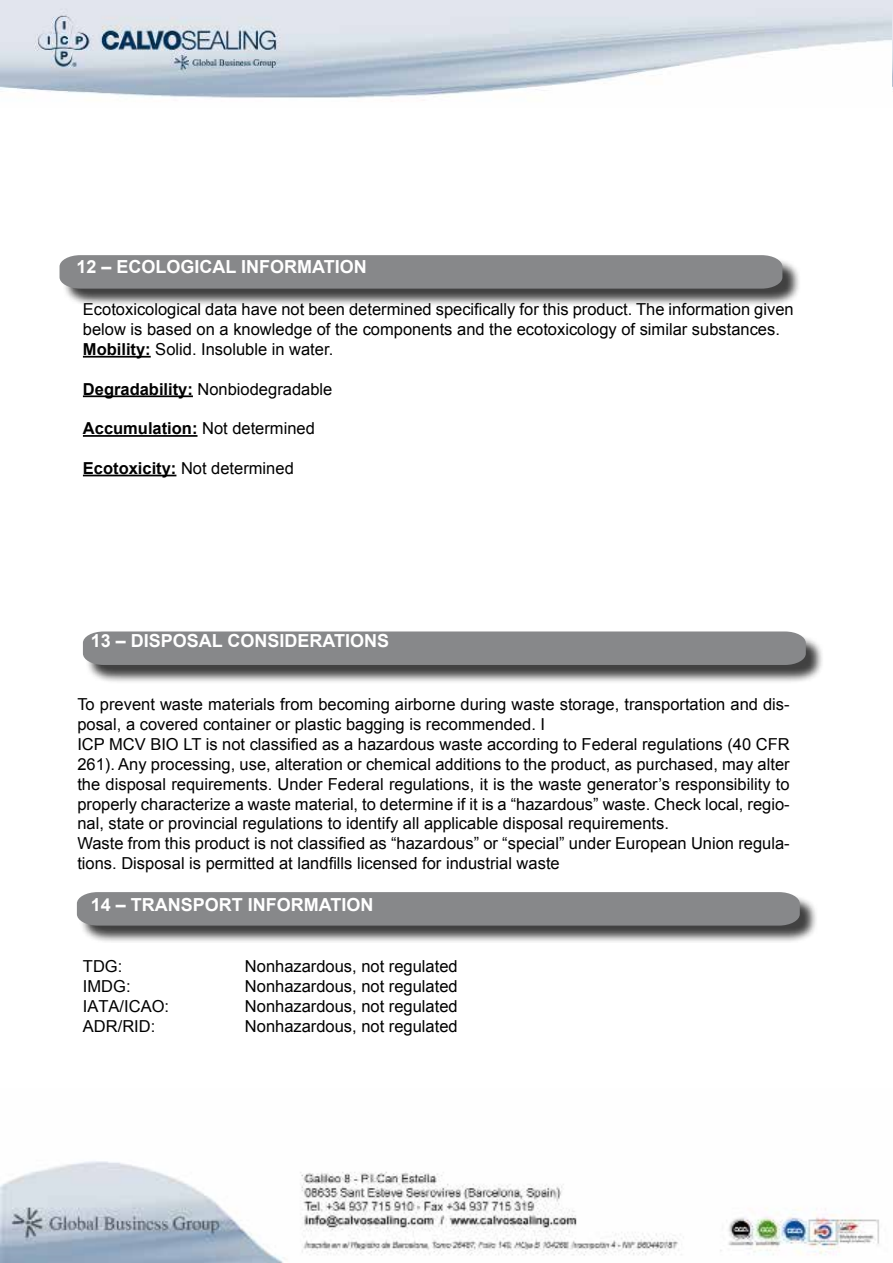
<style>
.page{position:relative;width:893px;height:1263px;background:#fff}
.page>*{position:absolute;margin:0;border:0;box-sizing:border-box;transform-origin:0 0}
.t1{font:700 18px "Arial";color:#fff}
.t2{font:16.5px/19.8px "Arial";color:#000}
.t3{font:700 16.5px "Arial";color:#000}
.s1{font-weight:700}
.s2{font-weight:400}
</style>
<div class="page">
<img style="left:1px;top:1161px;width:879px;height:102px">
<img style="left:1px;top:0;width:892px;height:98px">
<div style="left:79px;top:894px;width:739px;height:50px;background:#000;opacity:.75"></div>
<div style="left:77px;top:892px;width:723px;height:33px;background:#87888a"></div>
<hr style="left:83px;top:356px;width:68px;height:2px;background:#000">
<hr style="left:83px;top:395px;width:110px;height:2px;background:#000">
<hr style="left:83px;top:435px;width:115px;height:2px;background:#000">
<hr style="left:83px;top:475px;width:93px;height:1px;background:#000">
<div style="left:62px;top:257px;width:739px;height:51px;background:#000;opacity:.75"></div>
<div style="left:60px;top:255px;width:722px;height:34px;background:#87888a"></div>
<div style="left:85px;top:634px;width:739px;height:50px;background:#000;opacity:.75"></div>
<div style="left:83px;top:631px;width:723px;height:34px;background:#87888a"></div>
<p class="t1" style="left:77px;top:254px;width:292px">12 – ECOLOGICAL INFORMATION</p>
<p class="t2" style="left:83px;top:300px;width:712px">Ecotoxicological data have not been determined specifically for this product. The information given below is based on a knowledge of the components and the ecotoxicology of similar substances.<br><span class="s1">Mobility:</span> Solid. Insoluble in water.</p>
<p class="t2" style="left:83px;top:379px;width:251px"><span class="s1">Degradability:</span> Nonbiodegradable</p>
<p class="t3" style="left:83px;top:417px;width:233px">Accumulation: <span class="s2">Not determined</span></p>
<p class="t2" style="left:83px;top:458px;width:212px"><span class="s1">Ecotoxicity:</span> Not determined</p>
<p class="t1" style="left:91px;top:629px;width:300px">13 – DISPOSAL CONSIDERATIONS</p>
<p class="t2" style="left:77px;top:695px;width:714px">To prevent waste materials from becoming airborne during waste storage, transportation and dis&shy;posal, a covered container or plastic bagging is recommended. I<br>ICP MCV BIO LT is not classified as a hazardous waste according to Federal regulations (40 CFR 261). Any processing, use, alteration or chemical additions to the product, as purchased, may alter the disposal requirements. Under Federal regulations, it is the waste generator’s responsibility to properly characterize a waste material, to determine if it is a “hazardous” waste. Check local, regio&shy;nal, state or provincial regulations to identify all applicable disposal requirements.<br>Waste from this product is not classified as “hazardous” or “special” under European Union regula&shy;tions. Disposal is permitted at landfills licensed for industrial waste</p>
<p class="t1" style="left:91px;top:892px;width:284px">14 – TRANSPORT INFORMATION</p>
<p class="t2" style="left:83px;top:957px;width:41px">TDG:</p>
<p class="t2" style="left:245px;top:957px;width:214px">Nonhazardous, not regulated</p>
<p class="t2" style="left:83px;top:977px;width:49px">IMDG:</p>
<p class="t2" style="left:245px;top:977px;width:214px">Nonhazardous, not regulated</p>
<p class="t2" style="left:83px;top:996px;width:88px">IATA/ICAO:</p>
<p class="t2" style="left:245px;top:996px;width:214px">Nonhazardous, not regulated</p>
<p class="t2" style="left:83px;top:1016px;width:74px">ADR/RID:</p>
<p class="t2" style="left:245px;top:1016px;width:214px">Nonhazardous, not regulated</p>
</div>
